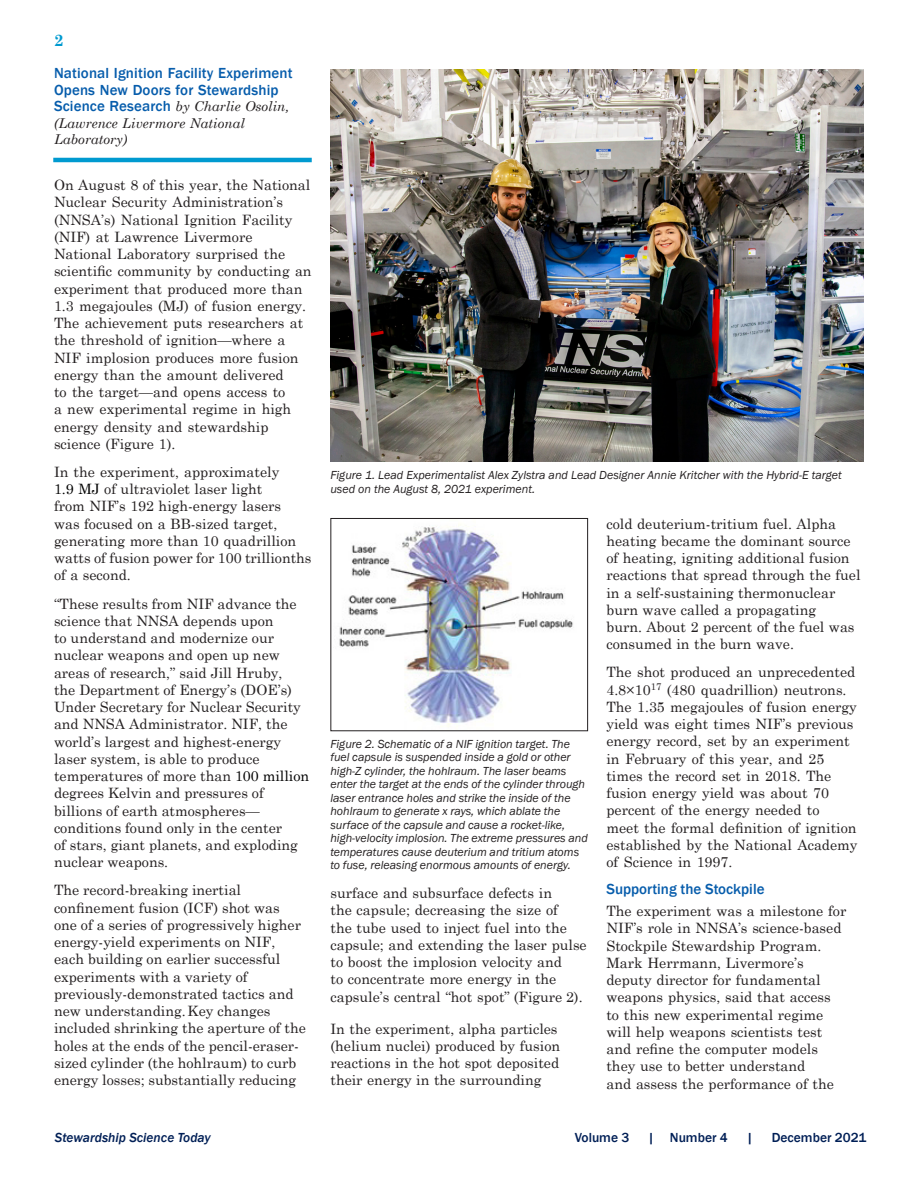
<style>
.page{position:relative;width:918px;height:1188px;background:#fff}
.page>*{position:absolute;margin:0;border:0;box-sizing:border-box;transform-origin:0 0}
.t1{font:700 16.5px "Century Schoolbook";color:#009ad0}
.Subheading{font:500 15px/16.5px "Franklin Gothic";letter-spacing:.01em;color:#075dac}
.Body_Text{font:14.25px/17.2px "Century Schoolbook";color:#231f20}
.Subheading-2{font:italic 13.5px/16.5px "Century Schoolbook";color:#231f20}
.t2{font:500 13.5px "Franklin Gothic";color:#001f56}
.t3{font:italic 500 13.5px "Franklin Gothic";color:#001f56}
.Captions{font:italic 12px/13.5px "Franklin Gothic";color:#231f20}
.s1{font-family:"Franklin Gothic";font-weight:500;font-style:normal;font-size:15px;color:#075dac}
.s2{color:#000}
</style>
<div class="page">
<hr style="left:53px;top:158px;width:259px;height:4px;background:#009ad0">
<img style="left:331px;top:70px;width:533px;height:391px">
<img style="left:339px;top:524px;width:234px;height:203px">
<div style="left:330px;top:518px;width:258px;height:213px;border:1px solid #231f20"></div>
<p class="t1" style="left:54px;top:28px;width:11px">2</p>
<p class="Subheading" style="left:54px;top:65px;width:240px">National Ignition Facility Experiment<br>Opens New Doors for Stewardship</p>
<p class="Subheading-2" style="left:54px;top:98px;width:237px"><span class="s1">Science Research</span> by Charlie Osolin, (Lawrence Livermore National<br>Laboratory)</p>
<p class="Body_Text" style="left:54px;top:175px;width:259px">On August 8 of this year, the National Nuclear Security Administration’s (NNSA’s) National Ignition Facility (NIF) at Lawrence Livermore National Laboratory surprised the scientific community by conducting an experiment that produced more than 1.3 megajoules (MJ) of fusion energy.<br>The achievement puts researchers at the threshold of ignition—where a NIF implosion produces more fusion energy than the amount delivered<br>to the target—and opens access to<br>a new experimental regime in high energy density and stewardship science (Figure 1).</p>
<p class="Body_Text" style="left:54px;top:462px;width:259px">In the experiment, approximately<br><span class="s2">1.9 MJ</span> of ultraviolet laser light<br>from NIF’s 192 high-energy lasers<br>was focused on a BB-sized target, generating more than 10 quadrillion watts of fusion power for 100 trillionths of a second.</p>
<p class="Body_Text" style="left:54px;top:594px;width:257px">“These results from NIF advance the science that NNSA depends upon<br>to understand and modernize our nuclear weapons and open up new areas of research,” said Jill Hruby,<br>the Department of Energy’s (DOE’s)<br>Under Secretary for Nuclear Security and NNSA Administrator. NIF, the world’s largest and highest-energy laser system, is able to produce temperatures of more than <span class="s2">100 million </span>degrees Kelvin and pressures of billions of earth atmospheres— conditions found only in the center<br>of stars, giant planets, and exploding nuclear weapons.</p>
<p class="Body_Text" style="left:54px;top:880px;width:254px">The record-breaking inertial confinement fusion (ICF) shot was one of a series of progressively higher energy-yield experiments on NIF, each building on earlier successful experiments with a variety of previously-demonstrated tactics and new understanding. Key changes included shrinking the aperture of the holes at the ends of the pencil-eraser&shy;sized cylinder (the hohlraum) to curb energy losses; substantially reducing</p>
<p class="Captions" style="left:330px;top:469px;width:513px">Figure 1. Lead Experimentalist Alex Zylstra and Lead Designer Annie Kritcher with the Hybrid-E target used on the August 8, 2021 experiment.</p>
<p class="Captions" style="left:330px;top:737px;width:259px">Figure 2. Schematic of a NIF ignition target. The fuel capsule is suspended inside a gold or other high-Z cylinder, the hohlraum. The laser beams enter the target at the ends of the cylinder through laser entrance holes and strike the inside of the hohlraum to generate x rays, which ablate the surface of the capsule and cause a rocket-like, high-velocity implosion. The extreme pressures and temperatures cause deuterium and tritium atoms to fuse, releasing enormous amounts of energy.</p>
<p class="Body_Text" style="left:330px;top:883px;width:258px">surface and subsurface defects in<br>the capsule; decreasing the size of<br>the tube used to inject fuel into the capsule; and extending the laser pulse to boost the implosion velocity and<br>to concentrate more energy in the capsule’s central “hot spot” (Figure 2).</p>
<p class="Body_Text" style="left:330px;top:1019px;width:231px">In the experiment, alpha particles (helium nuclei) produced by fusion reactions in the hot spot deposited their energy in the surrounding</p>
<p class="Body_Text" style="left:606px;top:514px;width:256px">cold deuterium-tritium fuel. Alpha heating became the dominant source of heating, igniting additional fusion reactions that spread through the fuel in a self-sustaining thermonuclear burn wave called a propagating<br>burn. About 2 percent of the fuel was consumed in the burn wave.</p>
<p class="Body_Text" style="left:606px;top:662px;width:253px">The shot produced an unprecedented 4.8×10<sup>17</sup> (480 quadrillion) neutrons.<br>The 1.35 megajoules of fusion energy yield was eight times NIF’s previous energy record, set by an experiment in February of this year, and 25 times the record set in 2018. The fusion energy yield was about 70 percent of the energy needed to<br>meet the formal definition of ignition established by the National Academy of Science in 1997.</p>
<p class="Subheading" style="left:606px;top:881px;width:160px">Supporting the Stockpile</p>
<p class="Body_Text" style="left:606px;top:901px;width:241px">The experiment was a milestone for<br>NIF’s role in NNSA’s science-based<br>Stockpile Stewardship Program.<br>Mark Herrmann, Livermore’s deputy director for fundamental weapons physics, said that access to this new experimental regime will help weapons scientists test and refine the computer models they use to better understand<br>and assess the performance of the</p>
<p class="t3" style="left:55px;top:1129px;width:157px">Stewardship Science Today</p>
<p class="t2" style="left:575px;top:1129px;width:56px">Volume 3</p>
<p class="t2" style="left:648px;top:1129px;width:81px">| Number 4</p>
<p class="t2" style="left:746px;top:1129px;width:8px">|</p>
<p class="t2" style="left:772px;top:1129px;width:96px">December 2021</p>
</div>
